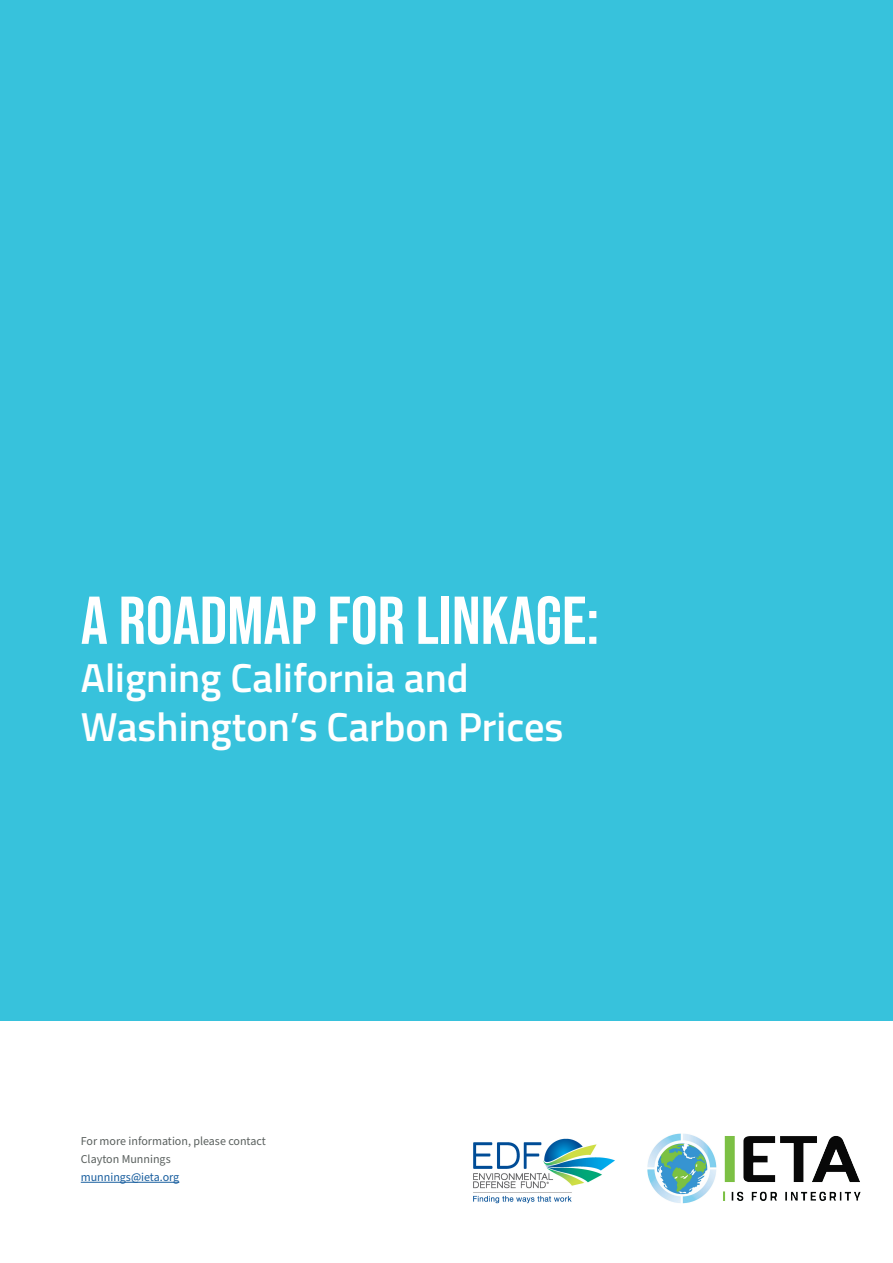
<style>
.page{position:relative;width:893px;height:1263px;background:#fff}
.page>*{position:absolute;margin:0;border:0;box-sizing:border-box;transform-origin:0 0}
._45_Contents_black_B{font:67.5px "Bebas Neue";color:#fff}
._14_Content_black_Ti{font:600 40.5px/48.6px "Titillium Web";color:#fff}
._8_Content_black_Sou{font:12px/18px "Source Sans Pro";color:#5a605e}
.s1{color:#175d9e}
</style>
<div class="page">
<div style="left:0;top:0;width:893px;height:1020px;background:#37c2dc"></div>
<hr style="left:81px;top:1182px;width:98px;height:1px;background:#175d9e">
<img style="left:647px;top:1133px;width:213px;height:70px">
<img style="left:473px;top:1138px;width:142px;height:66px">
<p class="_45_Contents_black_B" style="left:81px;top:582px;width:520px">A ROADMAP FOR LINKAGE:</p>
<p class="_14_Content_black_Ti" style="left:81px;top:652px;width:484px">Aligning California and<br>Washington’s Carbon Prices</p>
<p class="_8_Content_black_Sou" style="left:81px;top:1133px;width:187px">For more information, please contact<br>Clayton Munnings <span class="s1">munnings@ieta.org</span></p>
</div>
